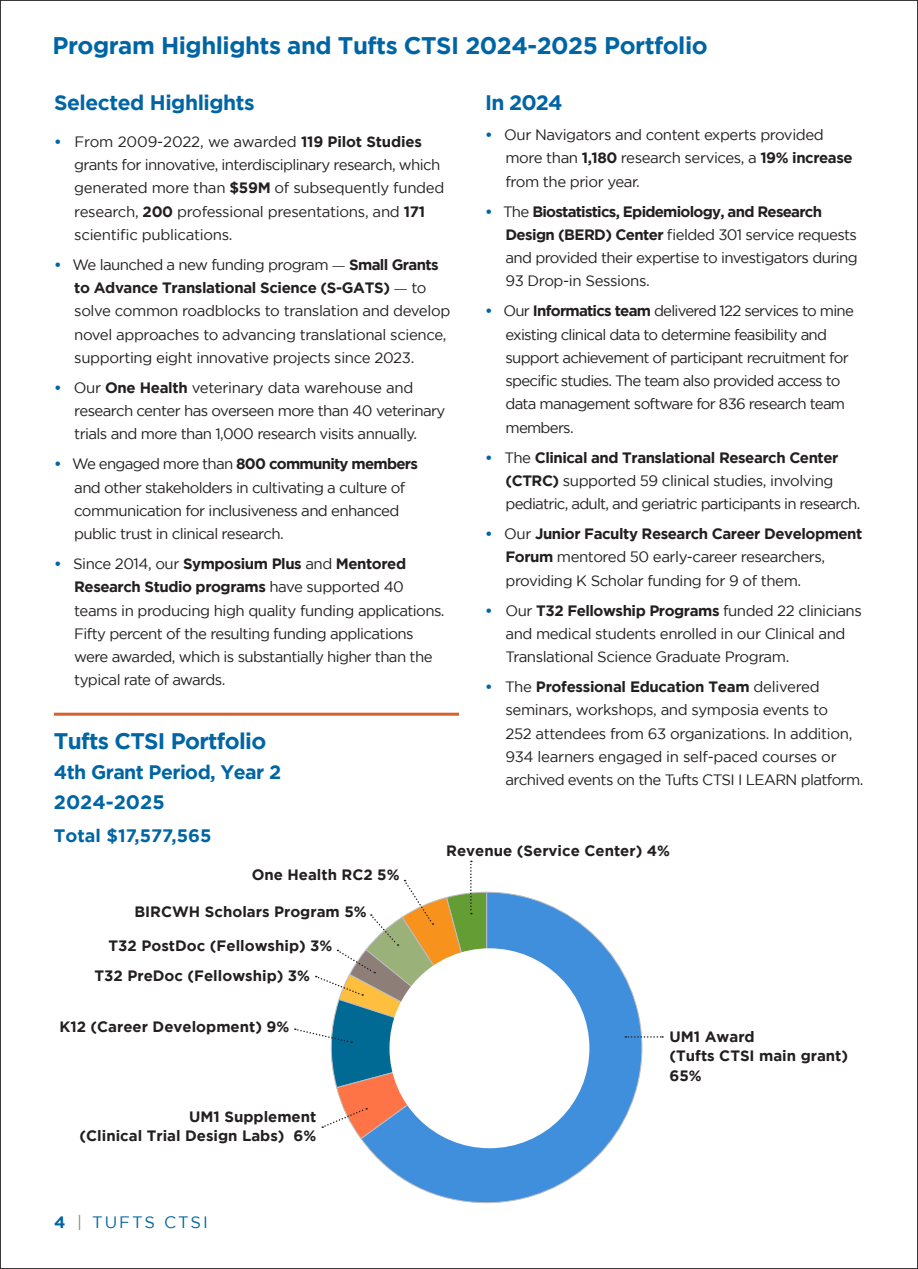
<style>
.page{position:relative;width:918px;height:1269px;background:#fff}
.page>*{position:absolute;margin:0;border:0;box-sizing:border-box;transform-origin:0 0}
.t1{font:700 24px "Gotham";letter-spacing:-.02em;color:#0065a4}
.t2{font:700 22.5px "Gotham";letter-spacing:-.03em;color:#0065a4}
.t3{font:700 21px "Gotham";letter-spacing:-.02em;color:#0065a4}
.t4{font:700 19.5px "Gotham";letter-spacing:-.03em;color:#0065a4}
.t5{font:700 19.5px "Gotham";color:#0065a4}
.t6{font:700 18px "Gotham";color:#0065a4}
.t7{font:16.5px "Gotham";letter-spacing:.12em;color:#0065a4}
.t8{font:15px/23.2px "Gotham";letter-spacing:-.04em;color:#231f20}
.t9{font:700 15px/19.5px "Gotham";color:#231f20}
.t10{font:15px/23.2px "Gotham";letter-spacing:-.02em;color:#231f20}
.s1{font-weight:700;color:#0065a4}
.s2{font-weight:700}
.s3{font-family:"Minion Pro"}
.s4{color:#938671}
</style>
<div class="page">
<hr style="left:54px;top:713px;width:405px;height:3px;background:#d3632d">
<svg style="left:361px;top:891px;width:282px;height:313px"></svg>
<div style="left:389px;top:948px;width:200px;height:200px;background:#fff;border-radius:50%"></div>
<svg style="left:625px;top:1036px;width:38px;height:2px"></svg>
<svg style="left:295px;top:861px;width:193px;height:279px"></svg>
<p class="t1" style="left:52px;top:31px;width:657px">Program Highlights and Tufts CTSI 2024-2025 Portfolio</p>
<p class="t3" style="left:54px;top:90px;width:202px">Selected Highlights</p>
<p class="t10" style="left:74px;top:130px;width:372px;text-indent:-20px"><span class="s1">•</span> From 2009-2022, we awarded <span class="s2">119 Pilot Studies </span>grants for innovative, interdisciplinary research, which generated more than <span class="s2">$59M</span> of subsequently funded research, <span class="s2">200</span> professional presentations, and <span class="s2">171 </span>scientific publications.</p>
<p class="t8" style="left:74px;top:253px;width:378px;text-indent:-20px"><span class="s1">•</span> We launched a new funding program <span class="s3">—</span> <span class="s2">Small Grants to Advance Translational Science (S-GATS)</span> <span class="s3">—</span> to solve common roadblocks to translation and develop novel approaches to advancing translational science, supporting eight innovative projects since 2023.</p>
<p class="t8" style="left:74px;top:376px;width:373px;text-indent:-20px"><span class="s1">•</span> Our <span class="s2">One Health</span> veterinary data warehouse and research center has overseen more than 40 veterinary trials and more than 1,000 research visits annually.</p>
<p class="t8" style="left:74px;top:452px;width:345px;text-indent:-20px"><span class="s1">•</span> We engaged more than <span class="s2">800 community members </span>and other stakeholders in cultivating a culture of communication for inclusiveness and enhanced public trust in clinical research.</p>
<p class="t8" style="left:74px;top:552px;width:372px;text-indent:-20px"><span class="s1">•</span> Since 2014, our <span class="s2">Symposium Plus</span> and <span class="s2">Mentored Research Studio programs</span> have supported 40 teams in producing high quality funding applications.<br>Fifty percent of the resulting funding applications were awarded, which is substantially higher than the typical rate of awards.</p>
<p class="t3" style="left:485px;top:90px;width:79px">In 2024</p>
<p class="t8" style="left:506px;top:123px;width:349px;text-indent:-20px"><span class="s1">•</span> Our Navigators and content experts provided more than <span class="s2">1,180</span> research services, a <span class="s2">19% increase </span>from the prior year.</p>
<p class="t8" style="left:506px;top:199px;width:354px;text-indent:-20px"><span class="s1">•</span> The <span class="s2">Biostatistics, Epidemiology, and Research Design (BERD) Center</span> fielded 301 service requests and provided their expertise to investigators during 93 Drop-in Sessions.</p>
<p class="t8" style="left:506px;top:299px;width:350px;text-indent:-20px"><span class="s1">•</span> Our <span class="s2">Informatics team</span> delivered 122 services to mine existing clinical data to determine feasibility and support achievement of participant recruitment for specific studies. The team also provided access to data management software for 836 research team members.</p>
<p class="t8" style="left:506px;top:445px;width:356px;text-indent:-20px"><span class="s1">•</span> The <span class="s2">Clinical and Translational Research Center (CTRC)</span> supported 59 clinical studies, involving pediatric, adult, and geriatric participants in research.</p>
<p class="t8" style="left:506px;top:522px;width:358px;text-indent:-20px"><span class="s1">•</span> Our <span class="s2">Junior Faculty Research Career Development<br>Forum</span> mentored 50 early-career researchers, providing K Scholar funding for 9 of them.</p>
<p class="t8" style="left:506px;top:598px;width:358px;text-indent:-20px"><span class="s1">•</span> Our <span class="s2">T32 Fellowship Programs</span> funded 22 clinicians and medical students enrolled in our Clinical and<br>Translational Science Graduate Program.</p>
<p class="t8" style="left:506px;top:675px;width:360px;text-indent:-20px"><span class="s1">•</span> The <span class="s2">Professional Education Team</span> delivered seminars, workshops, and symposia events to<br>252 attendees from 63 organizations. In addition, 934 learners engaged in self-paced courses or archived events on the Tufts CTSI I LEARN platform.</p>
<p class="t2" style="left:54px;top:728px;width:214px">Tufts CTSI Portfolio</p>
<p class="t4" style="left:54px;top:761px;width:229px">4th Grant Period, Year 2</p>
<p class="t5" style="left:54px;top:791px;width:112px">2024-2025</p>
<p class="t6" style="left:54px;top:825px;width:159px">Total $17,577,565</p>
<p class="t9" style="left:446px;top:840px;width:225px">Revenue (Service Center) 4%</p>
<p class="t9" style="left:252px;top:865px;width:149px">One Health RC2 5%</p>
<p class="t9" style="left:134px;top:902px;width:234px">BIRCWH Scholars Program 5%</p>
<p class="t9" style="left:109px;top:936px;width:225px">T32 PostDoc (Fellowship) 3%</p>
<p class="t9" style="left:94px;top:966px;width:217px">T32 PreDoc (Fellowship) 3%</p>
<p class="t9" style="left:59px;top:1017px;width:231px">K12 (Career Development) 9%</p>
<p class="t9" style="left:80px;top:1106px;width:238px;text-align:right">UM1 Supplement<br>(Clinical Trial Design Labs) 6%</p>
<p class="t7" style="left:54px;top:1213px;width:155px"><span class="s2">4</span> <span class="s4">|</span> TUFTS CTSI</p>
<p class="t9" style="left:670px;top:1026px;width:180px">UM1 Award<br>(Tufts CTSI main grant)<br>65%</p>
</div>
